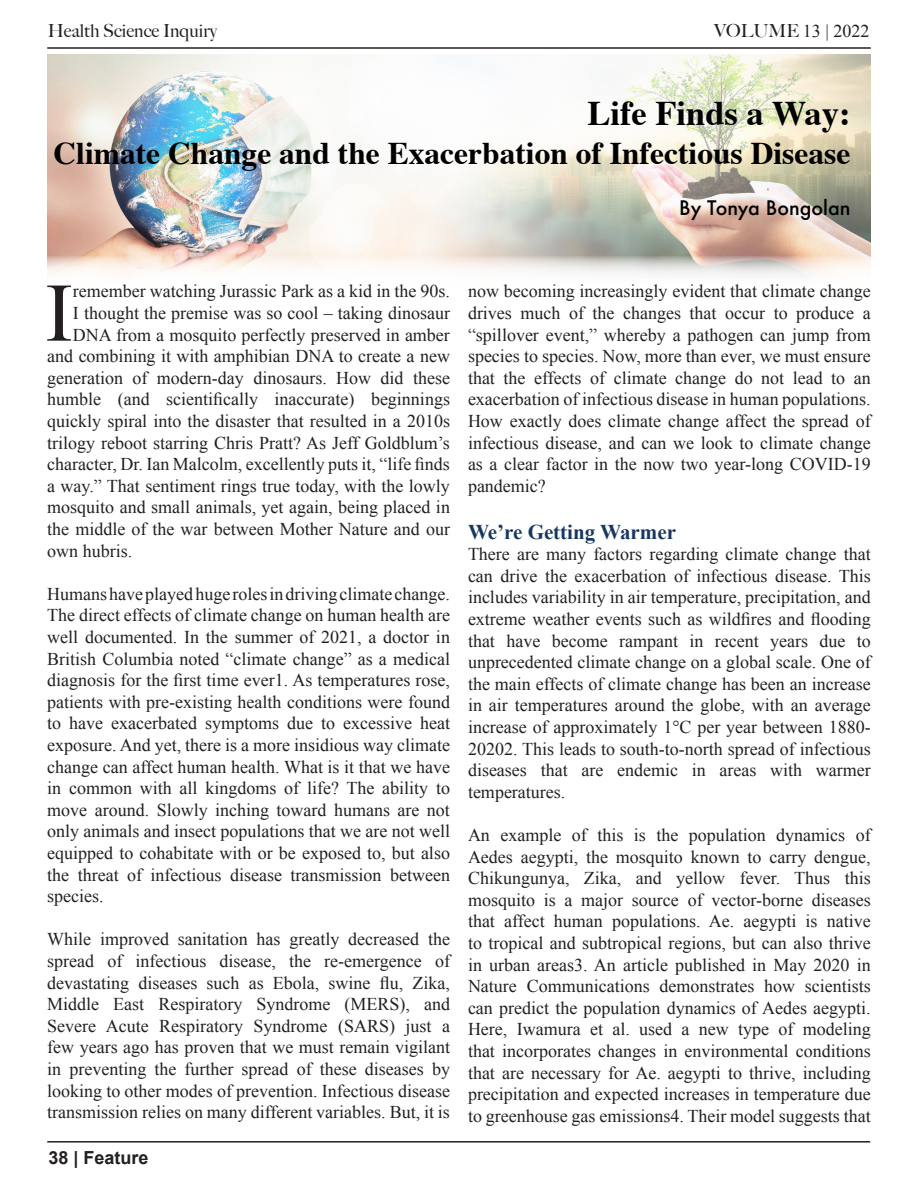
<style>
.page{position:relative;width:918px;height:1188px;background:#fff}
.page>*{position:absolute;margin:0;border:0;box-sizing:border-box;transform-origin:0 0}
.t1{font:83.25px "Times New Roman";color:#231f20}
.t2{font:700 34.5px "Times";color:#000}
.t3{font:700 31.5px "Times";color:#000}
.t4{font:700 21px "Times New Roman";color:#173761}
.t5{font:500 19.5px "Futura";color:#000}
.t6{font:18px/21.6px "Times New Roman";color:#231f20;text-align:justify}
.t7{font:500 18px "Big Caslon";color:#231f20}
.t8{font:700 18px "Arial";color:#231f20}
.s1{font-family:"Big Caslon";font-weight:500}
</style>
<div class="page">
<hr style="left:47px;top:1141px;width:823px;height:2px;background:#231f20">
<hr style="left:47px;top:47px;width:824px;height:2px;background:#231f20">
<img style="left:47px;top:54px;width:824px;height:201px">
<svg style="left:47px;top:255px;width:824px;height:21px"></svg>
<p class="t7" style="left:48px;top:16px;width:171px">Health Science Inquiry</p>
<p class="t6" style="left:714px;top:19px;width:157px"><span class="s1">VOLUME</span> 13 | 2022</p>
<p class="t2" style="left:588px;top:80px;width:264px">Life Finds a Way:</p>
<p class="t3" style="left:54px;top:123px;width:798px">Climate Change and the Exacerbation of Infectious Disease</p>
<p class="t5" style="left:679px;top:194px;width:173px">By Tonya Bongolan</p>
<p class="t1" style="left:45px;top:257px;width:29px">I</p>
<p class="t6" style="left:73px;top:280px;width:379px">remember watching Jurassic Park as a kid in the 90s.</p>
<p class="t6" style="left:73px;top:302px;width:379px">I thought the premise was so cool – taking dinosaur</p>
<p class="t6" style="left:73px;top:324px;width:379px">DNA from a mosquito perfectly preserved in amber</p>
<p class="t6" style="left:47px;top:345px;width:404px">and combining it with amphibian DNA to create a new</p>
<p class="t6" style="left:47px;top:367px;width:404px">generation of modern-day dinosaurs. How did these</p>
<p class="t6" style="left:47px;top:388px;width:404px">humble (and scientifically inaccurate) beginnings</p>
<p class="t6" style="left:47px;top:410px;width:404px">quickly spiral into the disaster that resulted in a 2010s</p>
<p class="t6" style="left:47px;top:432px;width:404px">trilogy reboot starring Chris Pratt? As Jeff Goldblum’s</p>
<p class="t6" style="left:47px;top:453px;width:404px">character, Dr. Ian Malcolm, excellently puts it, “life finds</p>
<p class="t6" style="left:47px;top:475px;width:404px">a way.” That sentiment rings true today, with the lowly</p>
<p class="t6" style="left:47px;top:496px;width:404px">mosquito and small animals, yet again, being placed in</p>
<p class="t6" style="left:47px;top:518px;width:404px">the middle of the war between Mother Nature and our</p>
<p class="t6" style="left:47px;top:540px;width:86px">own hubris.</p>
<p class="t6" style="left:47px;top:583px;width:404px">Humans have played huge roles in driving climate change.<br>The direct effects of climate change on human health are well documented. In the summer of 2021, a doctor in British Columbia noted “climate change” as a medical diagnosis for the first time ever1. As temperatures rose, patients with pre-existing health conditions were found to have exacerbated symptoms due to excessive heat exposure. And yet, there is a more insidious way climate change can affect human health. What is it that we have in common with all kingdoms of life? The ability to move around. Slowly inching toward humans are not only animals and insect populations that we are not well equipped to cohabitate with or be exposed to, but also the threat of infectious disease transmission between species.</p>
<p class="t6" style="left:47px;top:928px;width:404px">While improved sanitation has greatly decreased the spread of infectious disease, the re-emergence of devastating diseases such as Ebola, swine flu, Zika, Middle East Respiratory Syndrome (MERS), and Severe Acute Respiratory Syndrome (SARS) just a few years ago has proven that we must remain vigilant in preventing the further spread of these diseases by looking to other modes of prevention. Infectious disease transmission relies on many different variables. But, it is</p>
<p class="t8" style="left:48px;top:1146px;width:102px">38 | Feature</p>
<p class="t6" style="left:468px;top:280px;width:404px">now becoming increasingly evident that climate change drives much of the changes that occur to produce a “spillover event,” whereby a pathogen can jump from species to species. Now, more than ever, we must ensure that the effects of climate change do not lead to an exacerbation of infectious disease in human populations.<br>How exactly does climate change affect the spread of infectious disease, and can we look to climate change as a clear factor in the now two year-long COVID-19 pandemic?</p>
<p class="t4" style="left:468px;top:517px;width:210px">We’re Getting Warmer</p>
<p class="t6" style="left:468px;top:543px;width:404px">There are many factors regarding climate change that can drive the exacerbation of infectious disease. This includes variability in air temperature, precipitation, and extreme weather events such as wildfires and flooding that have become rampant in recent years due to unprecedented climate change on a global scale. One of the main effects of climate change has been an increase in air temperatures around the globe, with an average increase of approximately 1°C per year between 1880- 20202. This leads to south-to-north spread of infectious diseases that are endemic in areas with warmer temperatures.</p>
<p class="t6" style="left:468px;top:824px;width:404px">An example of this is the population dynamics of Aedes aegypti, the mosquito known to carry dengue, Chikungunya, Zika, and yellow fever. Thus this mosquito is a major source of vector-borne diseases that affect human populations. Ae. aegypti is native to tropical and subtropical regions, but can also thrive in urban areas3. An article published in May 2020 in Nature Communications demonstrates how scientists can predict the population dynamics of Aedes aegypti.<br>Here, Iwamura et al. used a new type of modeling that incorporates changes in environmental conditions that are necessary for Ae. aegypti to thrive, including precipitation and expected increases in temperature due to greenhouse gas emissions4. Their model suggests that</p>
</div>
